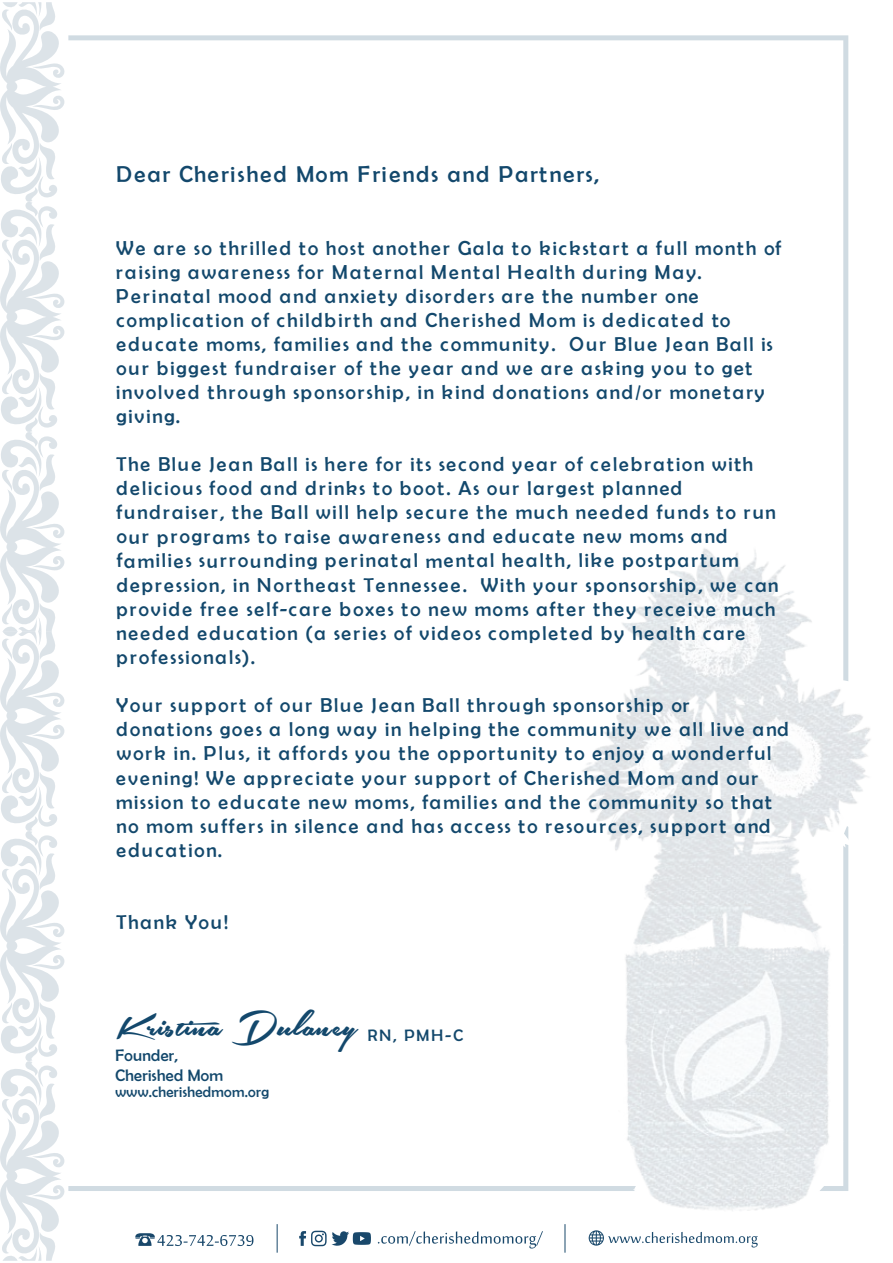
<style>
.page{position:relative;width:893px;height:1263px;background:#fff}
.page>*{position:absolute;margin:0;border:0;box-sizing:border-box;transform-origin:0 0}
.t1{font:45.9px "Southern Aire Personal Use Only";color:#13486c}
.t2{font:22.95px "Berlin Sans FB";color:#13486c}
.t3{font:20.1px/24.2px "Berlin Sans FB";color:#13486c}
.t4{font:16.5px/20px "Berlin Sans FB";color:#13486c}
.t5{font:15px "Berlin Sans FB";color:#13486c}
</style>
<div class="page">
<img style="left:364px;top:488px;width:507px;height:765px">
<svg style="left:0;top:2px;width:64px;height:1259px"></svg>
<svg style="left:135px;top:1233px;width:118px;height:13px"></svg>
<svg style="left:378px;top:1231px;width:165px;height:17px"></svg>
<svg style="left:299px;top:1231px;width:72px;height:15px"></svg>
<svg style="left:589px;top:1230px;width:169px;height:17px"></svg>
<p class="t2" style="left:116px;top:166px;width:484px;rotate:-1deg">Dear Cherished Mom Friends and Partners,</p>
<p class="t3" style="left:113px;top:241px;width:669px;rotate:-1deg">We are so thrilled to host another Gala to kickstart a full month of raising awareness for Maternal Mental Health during May.<br>Perinatal mood and anxiety disorders are the number one complication of childbirth and Cherished Mom is dedicated to educate moms, families and the community. Our Blue Jean Ball is our biggest fundraiser of the year and we are asking you to get involved through sponsorship, in kind donations and/or monetary</p>
<p class="t3" style="left:116px;top:405px;width:65px;rotate:-1deg">giving.</p>
<p class="t3" style="left:113px;top:458px;width:664px;rotate:-1deg">The Blue Jean Ball is here for its second year of celebration with delicious food and drinks to boot. As our largest planned fundraiser, the Ball will help secure the much needed funds to run our programs to raise awareness and educate new moms and families surrounding perinatal mental health, like postpartum depression, in Northeast Tennessee. With your sponsorship, we can provide free self-care boxes to new moms after they receive much needed education (a series of videos completed by health care</p>
<p class="t3" style="left:116px;top:646px;width:140px;rotate:-1deg">professionals).</p>
<p class="t3" style="left:114px;top:698px;width:675px;rotate:-1deg">Your support of our Blue Jean Ball through sponsorship or<br>donations goes a long way in helping the community we all live and work in. Plus, it affords you the opportunity to enjoy a wonderful evening! We appreciate your support of Cherished Mom and our mission to educate new moms, families and the community so that no mom suffers in silence and has access to resources, support and</p>
<p class="t3" style="left:116px;top:839px;width:107px;rotate:-1deg">education.</p>
<p class="t3" style="left:116px;top:911px;width:113px;rotate:-1deg">Thank You!</p>
<h1 class="t1" style="left:115px;top:1003px;width:243px;rotate:-1deg">Kristina Dulaney</h1>
<p class="t4" style="left:115px;top:1046px;width:110px;rotate:-1deg">Founder,<br>Cherished Mom</p>
<p class="t5" style="left:115px;top:1085px;width:155px;rotate:-1deg">www.cherishedmom.org</p>
<p class="t4" style="left:367px;top:1026px;width:97px;rotate:-1deg">RN, PMH-C</p>
</div>
